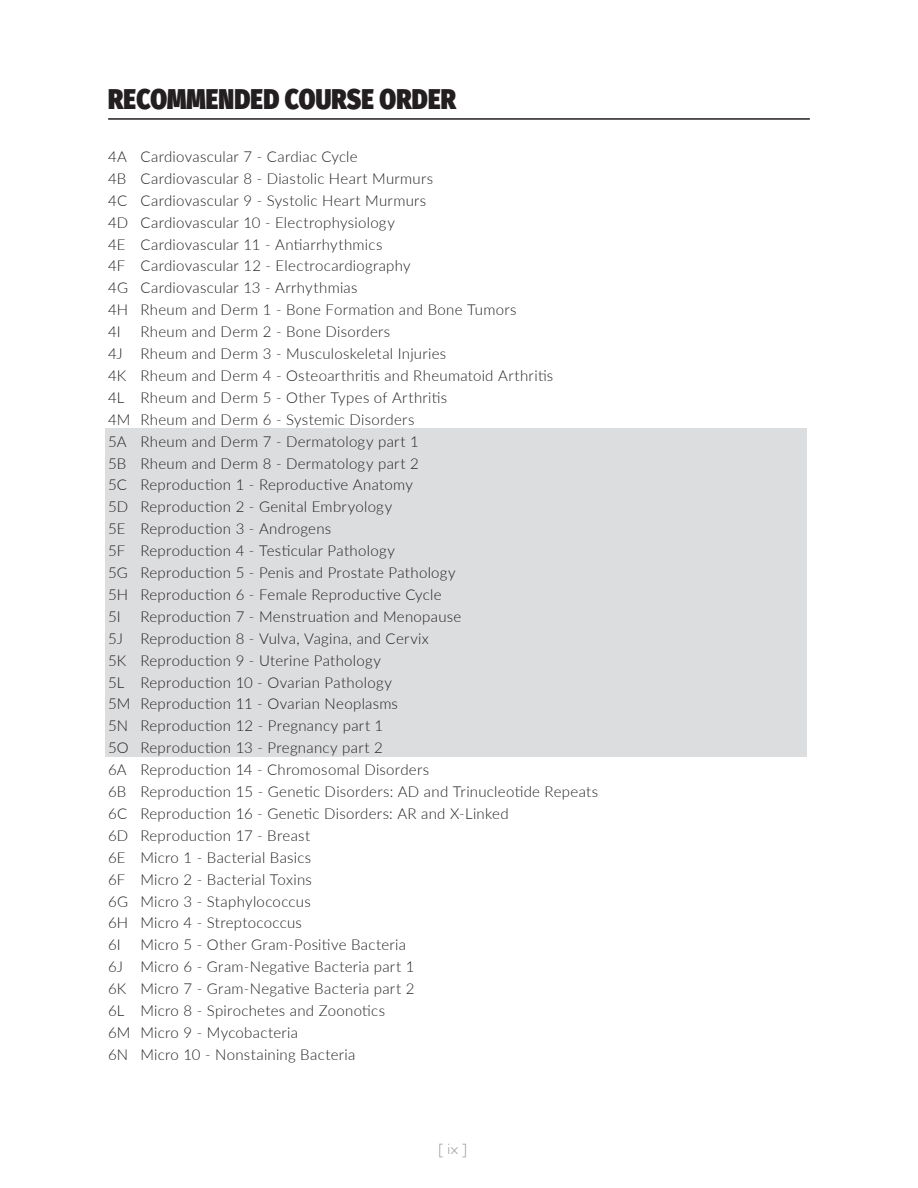
<style>
.page{position:relative;width:918px;height:1188px;background:#fff}
.page>*{position:absolute;margin:0;border:0;box-sizing:border-box;transform-origin:0 0}
.t1{font:900 28.5px "Fira Sans";letter-spacing:.01em;color:#231f20;scale:.85 1}
.RO___MAIN{font:300 15px "Lato";letter-spacing:.02em;color:#231f20}
.t2{font:300 15px "Gill Sans Std";color:#939598}
</style>
<div class="page">
<div style="left:105px;top:428px;width:702px;height:329px;background:#dcdddf"></div>
<hr style="left:108px;top:118px;width:702px;height:2px;background:#231f20">
<h1 class="t1" style="left:108px;top:73px;width:411px">RECOMMENDED COURSE ORDER</h1>
<p class="RO___MAIN" style="left:108px;top:146px;width:251px">4A Cardiovascular 7 - Cardiac Cycle</p>
<p class="RO___MAIN" style="left:108px;top:168px;width:327px">4B Cardiovascular 8 - Diastolic Heart Murmurs</p>
<p class="RO___MAIN" style="left:108px;top:190px;width:320px">4C Cardiovascular 9 - Systolic Heart Murmurs</p>
<p class="RO___MAIN" style="left:108px;top:212px;width:288px">4D Cardiovascular 10 - Electrophysiology</p>
<p class="RO___MAIN" style="left:108px;top:234px;width:276px">4E Cardiovascular 11 - Antiarrhythmics</p>
<p class="RO___MAIN" style="left:108px;top:256px;width:304px">4F Cardiovascular 12 - Electrocardiography</p>
<p class="RO___MAIN" style="left:108px;top:278px;width:251px">4G Cardiovascular 13 - Arrhythmias</p>
<p class="RO___MAIN" style="left:108px;top:299px;width:410px">4H Rheum and Derm 1 - Bone Formation and Bone Tumors</p>
<p class="RO___MAIN" style="left:108px;top:321px;width:14px">4I</p>
<p class="RO___MAIN" style="left:140px;top:321px;width:251px">Rheum and Derm 2 - Bone Disorders</p>
<p class="RO___MAIN" style="left:108px;top:343px;width:340px">4J Rheum and Derm 3 - Musculoskeletal Injuries</p>
<p class="RO___MAIN" style="left:108px;top:365px;width:447px">4K Rheum and Derm 4 - Osteoarthritis and Rheumatoid Arthritis</p>
<p class="RO___MAIN" style="left:108px;top:387px;width:341px">4L Rheum and Derm 5 - Other Types of Arthritis</p>
<p class="RO___MAIN" style="left:108px;top:409px;width:308px">4M Rheum and Derm 6 - Systemic Disorders</p>
<p class="RO___MAIN" style="left:108px;top:431px;width:312px">5A Rheum and Derm 7 - Dermatology part 1</p>
<p class="RO___MAIN" style="left:108px;top:453px;width:312px">5B Rheum and Derm 8 - Dermatology part 2</p>
<p class="RO___MAIN" style="left:108px;top:475px;width:306px">5C Reproduction 1 - Reproductive Anatomy</p>
<p class="RO___MAIN" style="left:108px;top:497px;width:286px">5D Reproduction 2 - Genital Embryology</p>
<p class="RO___MAIN" style="left:108px;top:518px;width:225px">5E Reproduction 3 - Androgens</p>
<p class="RO___MAIN" style="left:108px;top:540px;width:288px">5F Reproduction 4 - Testicular Pathology</p>
<p class="RO___MAIN" style="left:108px;top:562px;width:349px">5G Reproduction 5 - Penis and Prostate Pathology</p>
<p class="RO___MAIN" style="left:108px;top:584px;width:335px">5H Reproduction 6 - Female Reproductive Cycle</p>
<p class="RO___MAIN" style="left:108px;top:606px;width:14px">5I</p>
<p class="RO___MAIN" style="left:140px;top:606px;width:323px">Reproduction 7 - Menstruation and Menopause</p>
<p class="RO___MAIN" style="left:108px;top:628px;width:322px">5J Reproduction 8 - Vulva, Vagina, and Cervix</p>
<p class="RO___MAIN" style="left:108px;top:650px;width:275px">5K Reproduction 9 - Uterine Pathology</p>
<p class="RO___MAIN" style="left:108px;top:672px;width:285px">5L Reproduction 10 - Ovarian Pathology</p>
<p class="RO___MAIN" style="left:108px;top:694px;width:292px">5M Reproduction 11 - Ovarian Neoplasms</p>
<p class="RO___MAIN" style="left:108px;top:716px;width:277px">5N Reproduction 12 - Pregnancy part 1</p>
<p class="RO___MAIN" style="left:108px;top:737px;width:276px">5O Reproduction 13 - Pregnancy part 2</p>
<p class="RO___MAIN" style="left:108px;top:759px;width:323px">6A Reproduction 14 - Chromosomal Disorders</p>
<p class="RO___MAIN" style="left:108px;top:781px;width:492px">6B Reproduction 15 - Genetic Disorders: AD and Trinucleotide Repeats</p>
<p class="RO___MAIN" style="left:108px;top:803px;width:402px">6C Reproduction 16 - Genetic Disorders: AR and X-Linked</p>
<p class="RO___MAIN" style="left:108px;top:825px;width:204px">6D Reproduction 17 - Breast</p>
<p class="RO___MAIN" style="left:108px;top:847px;width:205px">6E Micro 1 - Bacterial Basics</p>
<p class="RO___MAIN" style="left:108px;top:869px;width:205px">6F Micro 2 - Bacterial Toxins</p>
<p class="RO___MAIN" style="left:108px;top:891px;width:204px">6G Micro 3 - Staphylococcus</p>
<p class="RO___MAIN" style="left:108px;top:913px;width:195px">6H Micro 4 - Streptococcus</p>
<p class="RO___MAIN" style="left:108px;top:935px;width:14px">6I</p>
<p class="RO___MAIN" style="left:140px;top:935px;width:267px">Micro 5 - Other Gram-Positive Bacteria</p>
<p class="RO___MAIN" style="left:108px;top:956px;width:308px">6J Micro 6 - Gram-Negative Bacteria part 1</p>
<p class="RO___MAIN" style="left:108px;top:978px;width:308px">6K Micro 7 - Gram-Negative Bacteria part 2</p>
<p class="RO___MAIN" style="left:108px;top:1000px;width:279px">6L Micro 8 - Spirochetes and Zoonotics</p>
<p class="RO___MAIN" style="left:108px;top:1022px;width:191px">6M Micro 9 - Mycobacteria</p>
<p class="RO___MAIN" style="left:108px;top:1044px;width:249px">6N Micro 10 - Nonstaining Bacteria</p>
<p class="t2" style="left:438px;top:1141px;width:30px">[ ix ]</p>
</div>
